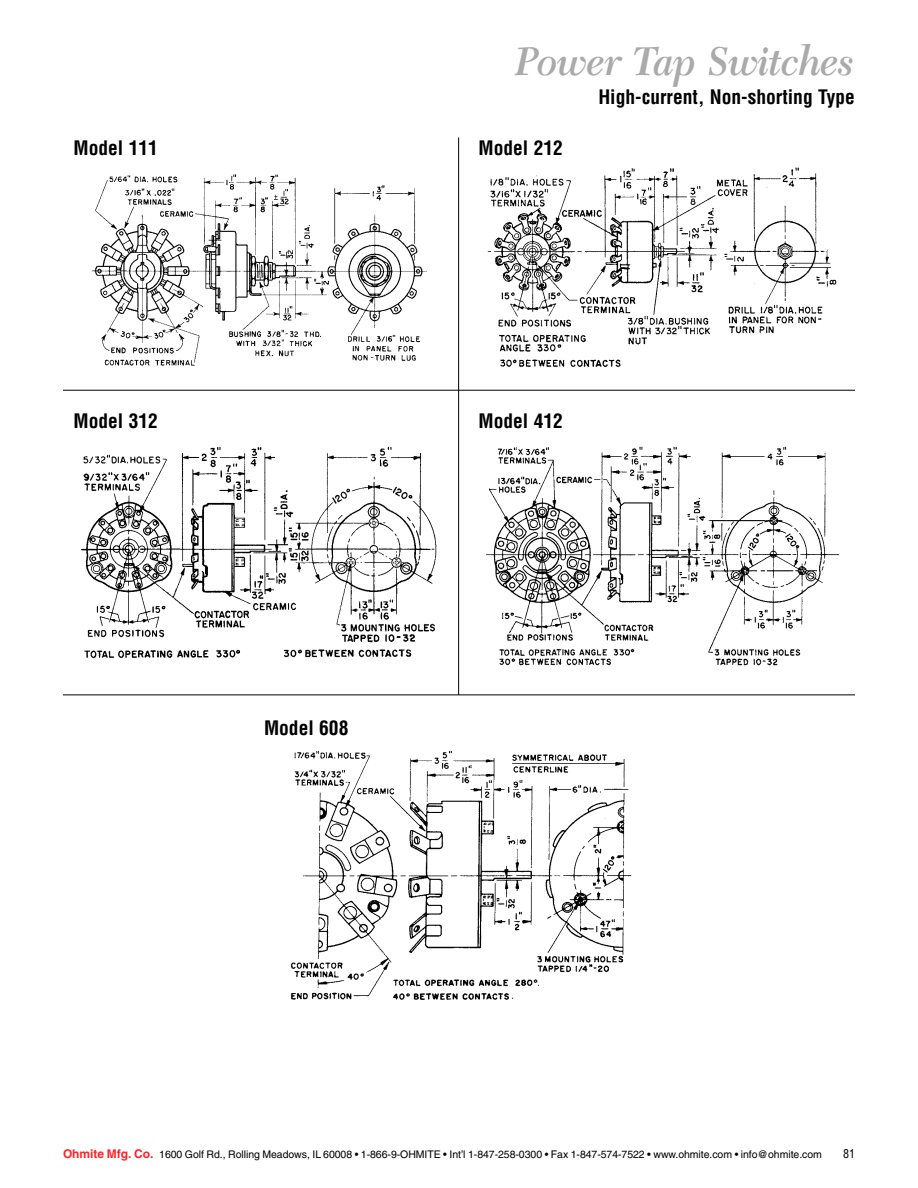
<style>
.page{position:relative;width:918px;height:1188px;background:#fff}
.page>*{position:absolute;margin:0;border:0;box-sizing:border-box;transform-origin:0 0}
.t1{font:italic 600 42px "New Caledonia";letter-spacing:-.03em;color:#aaa}
.t2{font:700 condensed 19.5px "Helvetica";color:#000}
.t3{font:condensed 12px "Helvetica";color:#000}
.t4{font:10.5px "Helvetica";letter-spacing:-.005em;color:#000}
.s1{font-weight:700;font-size:12px;color:#ff2227}
</style>
<div class="page">
<img style="left:91px;top:174px;width:336px;height:192px">
<img style="left:487px;top:167px;width:350px;height:201px">
<img style="left:81px;top:446px;width:356px;height:213px">
<img style="left:486px;top:446px;width:352px;height:220px">
<img style="left:290px;top:750px;width:342px;height:250px">
<hr style="left:63px;top:390px;width:792px;height:1px;background:#000">
<hr style="left:458px;top:137px;width:1px;height:558px;background:#000">
<hr style="left:63px;top:694px;width:792px;height:1px;background:#000">
<p class="t1" style="left:515px;top:37px;width:342px">Power Tap Switches</p>
<p class="t2" style="left:598px;top:85px;width:258px">High-current, Non-shorting Type</p>
<p class="t2" style="left:74px;top:136px;width:86px">Model 111</p>
<p class="t2" style="left:478px;top:136px;width:86px">Model 212</p>
<p class="t2" style="left:74px;top:409px;width:86px">Model 312</p>
<p class="t2" style="left:478px;top:409px;width:86px">Model 412</p>
<p class="t2" style="left:264px;top:716px;width:86px">Model 608</p>
<p class="t4" style="left:63px;top:1148px;width:760px"><span class="s1">Ohmite Mfg. Co.</span> 1600 Golf Rd., Rolling Meadows, IL 60008 • 1-866-9-OHMITE • Int’l 1-847-258-0300 • Fax 1-847-574-7522 • www.ohmite.com • info@ohmite.com</p>
<p class="t3" style="left:843px;top:1146px;width:13px">81</p>
</div>
